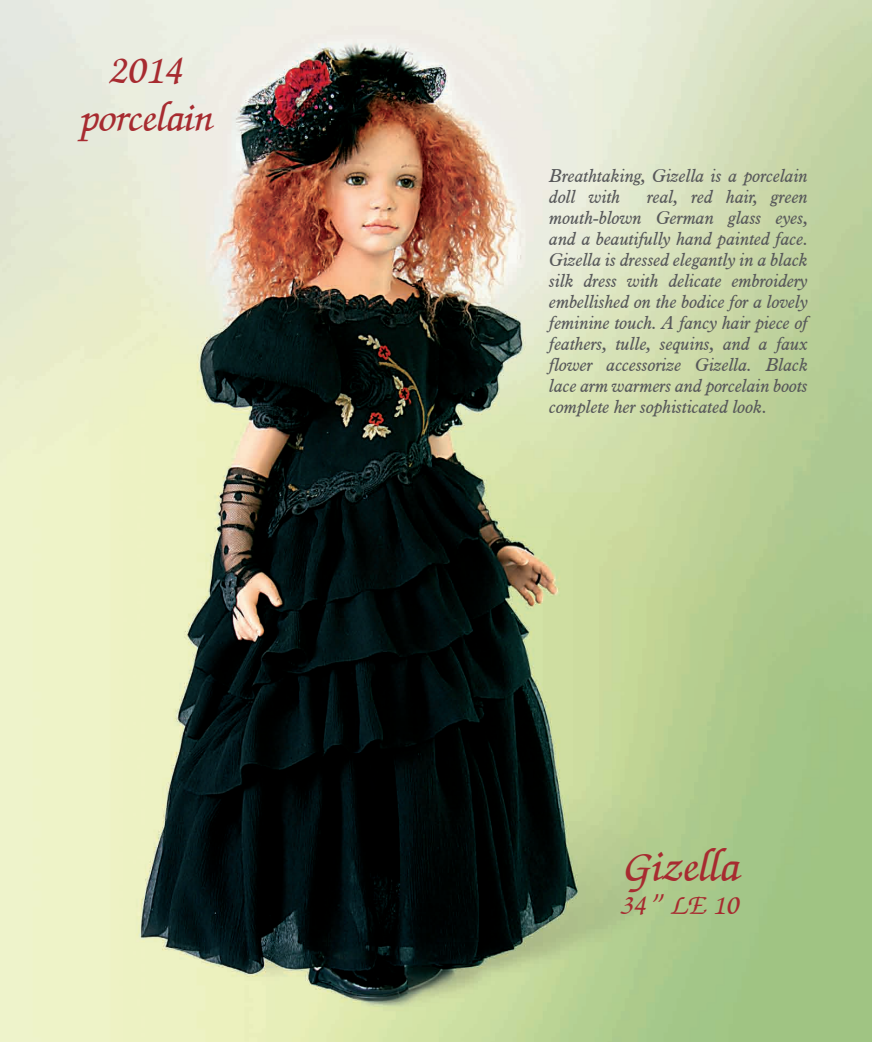
<style>
.page{position:relative;width:872px;height:1042px;background:#fff}
.page>*{position:absolute;margin:0;border:0;box-sizing:border-box;transform-origin:0 0}
.t1{font:48px "Zapf Chancery Pl";letter-spacing:-.01em;color:#a72b30}
.t2{font:43.5px/48px "Zapf Chancery Pl";letter-spacing:-.01em;color:#a72b30;text-align:center}
.t3{font:30px "Zapf Chancery Pl";color:#a72b30}
.t4{font:18px/21px "Aldine 721 AT Italic";color:#57585a}
</style>
<div class="page">
<img style="left:0;top:0;width:871px;height:1041px">
<h2 class="t2" style="left:78px;top:47px;width:135px">2014 porcelain</h2>
<p class="t4" style="left:549px;top:165px;width:260px">Breathtaking, Gizella is a porcelain doll with</p>
<p class="t4" style="left:549px;top:186px;width:260px;text-align:justify;text-indent:98px">real, red hair, green mouth-blown German glass eyes, and a beautifully hand painted face.<br>Gizella is dressed elegantly in a black silk dress with delicate embroidery embellished on the bodice for a lovely feminine touch. A fancy hair piece of feathers, tulle, sequins, and a faux flower accessorize Gizella. Black lace arm warmers and porcelain boots complete her sophisticated look.</p>
<h1 class="t1" style="left:620px;top:842px;width:119px">Gizella</h1>
<h3 class="t3" style="left:619px;top:889px;width:28px">34</h3>
<h3 class="t3" style="left:652px;top:874px;width:13px">,,</h3>
<h3 class="t3" style="left:669px;top:889px;width:70px">LE 10</h3>
</div>
